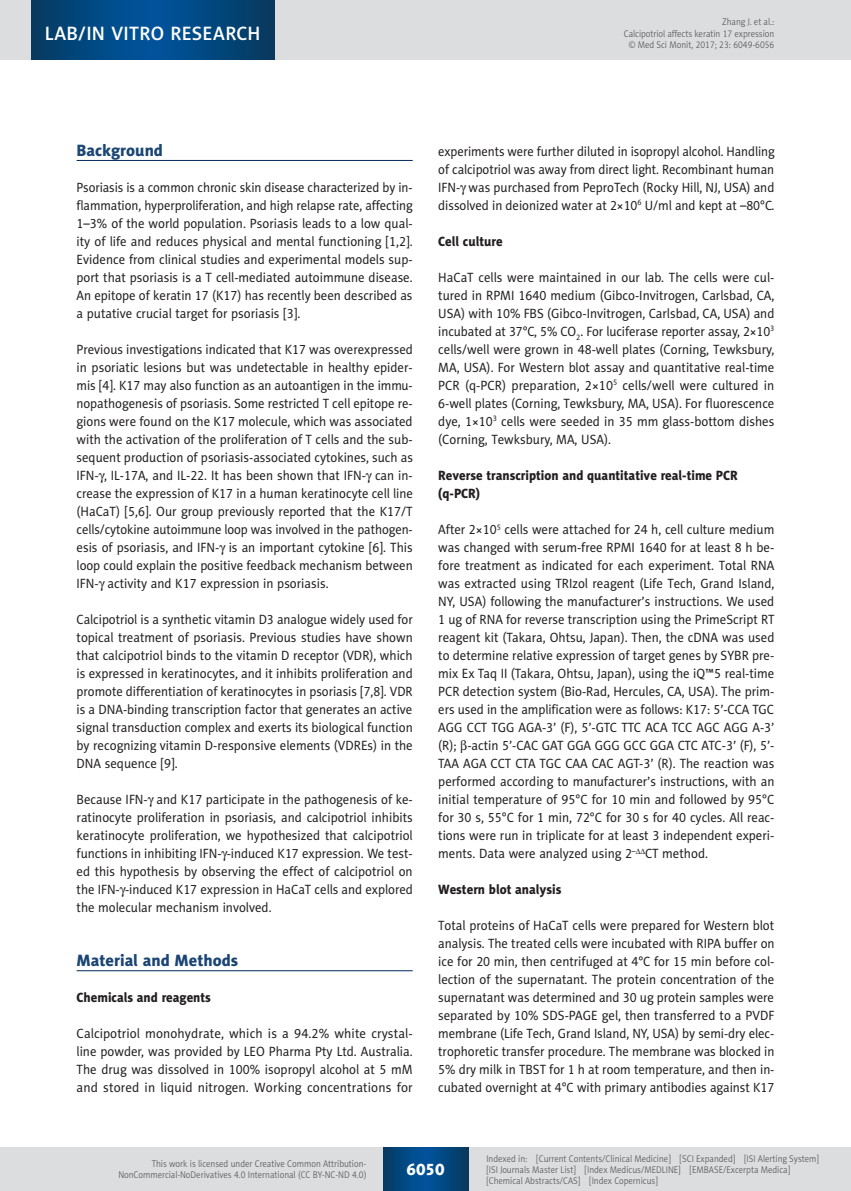
<style>
.page{position:relative;width:851px;height:1191px;background:#fff}
.page>*{position:absolute;margin:0;border:0;box-sizing:border-box;transform-origin:0 0}
.t1{font:19.5px "Naomi Sans EFN Medium";letter-spacing:.015em;color:#fff}
.MSM_Headline_1{font:16.5px "Naomi Sans EFN Heavy";color:#1a4574}
.t2{font:16.5px "Naomi Sans EFN Heavy";color:#fff}
.MSM_Body{font:13.5px/18px "Naomi Sans EFN";color:#231f20;text-align:justify;scale:.95 1}
.MSM_Body-2{font:13.5px/18px "Naomi Sans EFN";color:#231f20;text-align:justify;scale:.94 1}
.MSM_Body-3{font:13.5px/18px "Naomi Sans EFN";color:#231f20;text-align:justify;scale:.93 1}
.MSM_Body-4{font:13.5px/18px "Naomi Sans EFN";color:#231f20;text-align:justify;scale:.96 1}
.MSM_Headline_2{font:13.5px/18px "Naomi Sans EFN Heavy";color:#231f20;scale:.95 1}
.MSM_pagina_sygnatura{font:9.75px/11.2px "Naomi Sans EFN Light";color:#57585a;scale:.9 1}
.MSM_pagina_zywa{font:9.75px/11.2px "Naomi Sans EFN Light";color:#57585a;text-align:right;scale:.9 1}
.s1{font-family:"Standard Sym L"}
</style>
<div class="page">
<hr style="left:77px;top:160px;width:335px;height:1px;background:#00295c">
<hr style="left:77px;top:970px;width:335px;height:1px;background:#00295c">
<div style="left:0;top:1148px;width:850px;height:43px;background:#dcdddf"></div>
<svg style="left:383px;top:1147px;width:85px;height:43px;background:#02477e"></svg>
<div style="left:0;top:0;width:850px;height:60px;background:#dcdddf"></div>
<hr style="left:850px;top:0;width:1px;height:60px;background:#dcdddf">
<svg style="left:32px;top:0;width:242px;height:60px;background:#02477f"></svg>
<h1 class="t1" style="left:45px;top:22px;width:217px">LAB/IN VITRO RESEARCH</h1>
<p class="MSM_pagina_zywa" style="left:623px;top:16px;width:169px">Zhang J. et al.:<br>Calcipotriol affects keratin 17 expression</p>
<p class="MSM_pagina_sygnatura" style="left:628px;top:39px;width:163px">© Med Sci Monit, 2017; 23: 6049-6056</p>
<p class="MSM_Headline_1" style="left:77px;top:140px;width:88px">Background</p>
<p class="MSM_Body-2" style="left:77px;top:178px;width:359px">Psoriasis is a common chronic skin disease characterized by in&shy;flammation, hyperproliferation, and high relapse rate, affecting 1–3% of the world population. Psoriasis leads to a low qual&shy;ity of life and reduces physical and mental functioning [1,2].<br>Evidence from clinical studies and experimental models sup&shy;port that psoriasis is a T cell-mediated autoimmune disease.<br>An epitope of keratin 17 (K17) has recently been described as a putative crucial target for psoriasis [3].</p>
<p class="MSM_Body-2" style="left:77px;top:340px;width:359px">Previous investigations indicated that K17 was overexpressed in psoriatic lesions but was undetectable in healthy epider&shy;mis [4]. K17 may also function as an autoantigen in the immu&shy;nopathogenesis of psoriasis. Some restricted T cell epitope re&shy;gions were found on the K17 molecule, which was associated with the activation of the proliferation of T cells and the sub&shy;sequent production of psoriasis-associated cytokines, such as IFN-<span class="s1">g</span>, IL-17A, and IL-22. It has been shown that IFN-<span class="s1">g</span> can in&shy;crease the expression of K17 in a human keratinocyte cell line (HaCaT) [5,6]. Our group previously reported that the K17/T cells/cytokine autoimmune loop was involved in the pathogen&shy;esis of psoriasis, and IFN-<span class="s1">g</span> is an important cytokine [6]. This loop could explain the positive feedback mechanism between IFN-<span class="s1">g</span> activity and K17 expression in psoriasis.</p>
<p class="MSM_Body-2" style="left:77px;top:610px;width:359px">Calcipotriol is a synthetic vitamin D3 analogue widely used for topical treatment of psoriasis. Previous studies have shown that calcipotriol binds to the vitamin D receptor (VDR), which is expressed in keratinocytes, and it inhibits proliferation and promote differentiation of keratinocytes in psoriasis [7,8]. VDR is a DNA-binding transcription factor that generates an active signal transduction complex and exerts its biological function by recognizing vitamin D-responsive elements (VDREs) in the DNA sequence [9].</p>
<p class="MSM_Body" style="left:77px;top:790px;width:355px">Because IFN-<span class="s1">g</span> and K17 participate in the pathogenesis of ke&shy;ratinocyte proliferation in psoriasis, and calcipotriol inhibits keratinocyte proliferation, we hypothesized that calcipotriol functions in inhibiting IFN-<span class="s1">g</span>-induced K17 expression. We test&shy;ed this hypothesis by observing the effect of calcipotriol on the IFN-<span class="s1">g</span>-induced K17 expression in HaCaT cells and explored the molecular mechanism involved.</p>
<p class="MSM_Headline_1" style="left:77px;top:950px;width:163px">Material and Methods</p>
<p class="MSM_Headline_2" style="left:77px;top:988px;width:143px">Chemicals and reagents</p>
<p class="MSM_Body-4" style="left:77px;top:1024px;width:351px">Calcipotriol monohydrate, which is a 94.2% white crystal&shy;line powder, was provided by LEO Pharma Pty Ltd. Australia.<br>The drug was dissolved in 100% isopropyl alcohol at 5 mM and stored in liquid nitrogen. Working concentrations for</p>
<p class="MSM_Body-3" style="left:438px;top:142px;width:363px">experiments were further diluted in isopropyl alcohol. Handling of calcipotriol was away from direct light. Recombinant human IFN-<span class="s1">g</span> was purchased from PeproTech (Rocky Hill, NJ, USA) and dissolved in deionized water at 2×10<sup>6</sup> U/ml and kept at –80°C.</p>
<p class="MSM_Headline_2" style="left:438px;top:232px;width:69px">Cell culture</p>
<p class="MSM_Body" style="left:438px;top:268px;width:355px">HaCaT cells were maintained in our lab. The cells were cul&shy;tured in RPMI 1640 medium (Gibco-Invitrogen, Carlsbad, CA, USA) with 10% FBS (Gibco-Invitrogen, Carlsbad, CA, USA) and incubated at 37°C, 5% CO<sub>2</sub>. For luciferase reporter assay, 2×10<sup>3 </sup>cells/well were grown in 48-well plates (Corning, Tewksbury, MA, USA). For Western blot assay and quantitative real-time PCR (q-PCR) preparation, 2×10<sup>5</sup> cells/well were cultured in 6-well plates (Corning, Tewksbury, MA, USA). For fluorescence dye, 1×10<sup>3</sup> cells were seeded in 35 mm glass-bottom dishes (Corning, Tewksbury, MA, USA).</p>
<p class="MSM_Headline_2" style="left:438px;top:466px;width:317px">Reverse transcription and quantitative real-time PCR (q-PCR)</p>
<p class="MSM_Body" style="left:438px;top:520px;width:355px">After 2×10<sup>5</sup> cells were attached for 24 h, cell culture medium was changed with serum-free RPMI 1640 for at least 8 h be&shy;fore treatment as indicated for each experiment. Total RNA was extracted using TRIzol reagent (Life Tech, Grand Island, NY, USA) following the manufacturer’s instructions. We used 1 ug of RNA for reverse transcription using the PrimeScript RT reagent kit (Takara, Ohtsu, Japan). Then, the cDNA was used to determine relative expression of target genes by SYBR pre&shy;mix Ex Taq II (Takara, Ohtsu, Japan), using the iQ™5 real-time PCR detection system (Bio-Rad, Hercules, CA, USA). The prim&shy;ers used in the amplification were as follows: K17: 5’-CCA TGC AGG CCT TGG AGA-3’ (F), 5’-GTC TTC ACA TCC AGC AGG A-3’ (R); <span class="s1">b</span>-actin 5’-CAC GAT GGA GGG GCC GGA CTC ATC-3’ (F), 5’- TAA AGA CCT CTA TGC CAA CAC AGT-3’ (R). The reaction was performed according to manufacturer’s instructions, with an initial temperature of 95°C for 10 min and followed by 95°C for 30 s, 55°C for 1 min, 72°C for 30 s for 40 cycles. All reac&shy;tions were run in triplicate for at least 3 independent experi&shy;ments. Data were analyzed using 2<sup>–</sup><sup>DD</sup>CT method.</p>
<p class="MSM_Headline_2" style="left:438px;top:880px;width:131px">Western blot analysis</p>
<p class="MSM_Body" style="left:438px;top:916px;width:355px">Total proteins of HaCaT cells were prepared for Western blot analysis. The treated cells were incubated with RIPA buffer on ice for 20 min, then centrifuged at 4°C for 15 min before col&shy;lection of the supernatant. The protein concentration of the supernatant was determined and 30 ug protein samples were separated by 10% SDS-PAGE gel, then transferred to a PVDF membrane (Life Tech, Grand Island, NY, USA) by semi-dry elec&shy;trophoretic transfer procedure. The membrane was blocked in 5% dry milk in TBST for 1 h at room temperature, and then in&shy;cubated overnight at 4°C with primary antibodies against K17</p>
<p class="MSM_pagina_sygnatura" style="left:118px;top:1158px;width:277px;text-align:right">This work is licensed under Creative Common Attribution-<br>NonCommercial-NoDerivatives 4.0 International (CC BY-NC-ND 4.0)</p>
<p class="t2" style="left:406px;top:1159px;width:40px">6050</p>
<p class="MSM_pagina_sygnatura" style="left:486px;top:1152px;width:371px">Indexed in: [Current Contents/Clinical Medicine] [SCI Expanded] [ISI Alerting System] [ISI Journals Master List] [Index Medicus/MEDLINE] [EMBASE/Excerpta Medica] [Chemical Abstracts/CAS] [Index Copernicus]</p>
</div>
